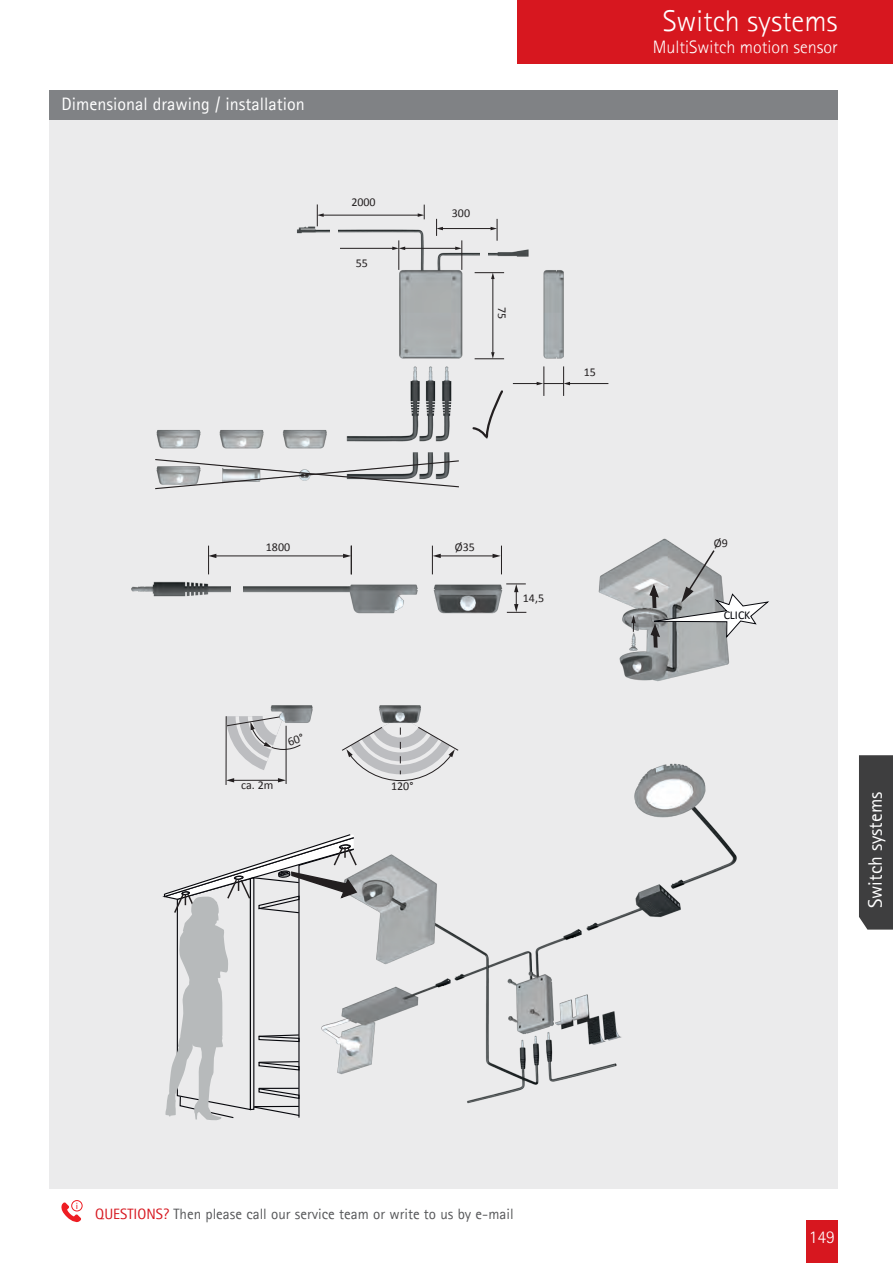
<style>
.page{position:relative;width:893px;height:1263px;background:#fff}
.page>*{position:absolute;margin:0;border:0;box-sizing:border-box;transform-origin:0 0}
.t1{font:300 30px "Agfa Rotis Sans Serif";color:#fff}
.t2{font:19.5px "Agfa Rotis Sans Serif";color:#fff}
.t3{font:18px "Agfa Rotis Sans Serif";color:#fff}
.t4{font:300 18px "Agfa Rotis Sans Serif";color:#fff}
.t5{font:300 18px "Rotis Sans Serif";color:#fff}
.t6{font:15px "Agfa Rotis Sans Serif";color:#57585a}
.t7{font:12px "Calibri";color:#231f20}
.t8{font:12px "Calibri";letter-spacing:-.02em;color:#06070c}
.t9{font:700 9px "Rotis Sans Serif";color:#ee1d23}
.s1{font-size:18px;color:#fff}
.s2{color:#d7171f}
</style>
<div class="page">
<div style="left:49px;top:120px;width:789px;height:1068px;background:#ebebec"></div>
<img style="left:156px;top:204px;width:453px;height:254px">
<svg style="left:155px;top:458px;width:304px;height:32px"></svg>
<hr style="left:322px;top:215px;width:97px;height:1px;background:#231f20">
<svg style="left:317px;top:204px;width:7px;height:22px"></svg>
<svg style="left:418px;top:205px;width:7px;height:14px"></svg>
<hr style="left:442px;top:228px;width:50px;height:1px;background:#231f20">
<svg style="left:436px;top:219px;width:7px;height:17px"></svg>
<svg style="left:491px;top:219px;width:7px;height:22px"></svg>
<hr style="left:563px;top:366px;width:1px;height:30px;background:#231f20">
<hr style="left:544px;top:366px;width:1px;height:30px;background:#231f20">
<hr style="left:569px;top:383px;width:39px;height:1px;background:#231f20">
<svg style="left:513px;top:382px;width:57px;height:3px"></svg>
<hr style="left:340px;top:248px;width:53px;height:1px;background:#231f20">
<hr style="left:493px;top:278px;width:1px;height:75px;background:#231f20">
<svg style="left:475px;top:272px;width:29px;height:7px"></svg>
<svg style="left:475px;top:352px;width:29px;height:7px"></svg>
<hr style="left:399px;top:240px;width:1px;height:30px;background:#231f20">
<hr style="left:462px;top:240px;width:1px;height:30px;background:#231f20">
<hr style="left:404px;top:248px;width:52px;height:1px;background:#231f20">
<svg style="left:392px;top:247px;width:13px;height:3px"></svg>
<svg style="left:455px;top:247px;width:7px;height:3px"></svg>
<div style="left:330px;top:223px;width:8px;height:26px;background:#ebebec"></div>
<div style="left:480px;top:241px;width:8px;height:26px;background:#ebebec"></div>
<svg style="left:471px;top:389px;width:33px;height:52px"></svg>
<img style="left:635px;top:538px;width:94px;height:144px">
<svg style="left:635px;top:615px;width:1px;height:17px"></svg>
<svg style="left:646px;top:548px;width:123px;height:101px"></svg>
<img style="left:131px;top:545px;width:504px;height:135px">
<svg style="left:506px;top:584px;width:20px;height:29px"></svg>
<hr style="left:215px;top:555px;width:130px;height:1px;background:#231f20">
<svg style="left:208px;top:546px;width:8px;height:28px"></svg>
<svg style="left:343px;top:546px;width:9px;height:28px"></svg>
<hr style="left:439px;top:555px;width:55px;height:1px;background:#231f20">
<svg style="left:432px;top:546px;width:9px;height:28px"></svg>
<svg style="left:493px;top:546px;width:9px;height:28px"></svg>
<div style="left:231px;top:569px;width:12px;height:40px;background:#ebebec"></div>
<img style="left:214px;top:763px;width:523px;height:358px">
<svg style="left:162px;top:833px;width:196px;height:287px"></svg>
<hr style="left:286px;top:726px;width:1px;height:58px;background:#231f20">
<hr style="left:226px;top:716px;width:1px;height:69px;background:#231f20">
<hr style="left:233px;top:780px;width:46px;height:1px;background:#231f20">
<svg style="left:226px;top:778px;width:8px;height:4px"></svg>
<svg style="left:278px;top:778px;width:8px;height:4px"></svg>
<svg style="left:341px;top:771px;width:118px;height:10px"></svg>
<img style="left:173px;top:643px;width:340px;height:128px">
<div style="left:859px;top:755px;width:34px;height:174px;background:#3e3e3f"></div>
<svg style="left:61px;top:1202px;width:20px;height:20px"></svg>
<div style="left:71px;top:1200px;width:11px;height:11px;border:1px solid #ee1d23;border-radius:50%"></div>
<div style="left:518px;top:0;width:375px;height:64px;background:#d7171f"></div>
<div style="left:49px;top:90px;width:789px;height:30px;background:#808285"></div>
<div style="left:806px;top:1220px;width:32px;height:43px;background:#d7171f"></div>
<svg style="left:226px;top:715px;width:76px;height:55px"></svg>
<p class="t3" style="left:61px;top:93px;width:245px">Dimensional drawing / installation</p>
<p class="t7" style="left:351px;top:194px;width:26px">2000</p>
<p class="t7" style="left:356px;top:255px;width:14px">55</p>
<p class="t7" style="left:266px;top:539px;width:26px">1800</p>
<p class="t7" style="left:452px;top:205px;width:20px">300</p>
<p class="t7" style="left:510px;top:307px;width:14px;rotate:90deg">75</p>
<h1 class="t1" style="left:663px;top:3px;width:176px">Switch systems</h1>
<p class="t4" style="left:653px;top:36px;width:186px">MultiSwitch motion sensor</p>
<p class="t7" style="left:584px;top:365px;width:14px">15</p>
<p class="t7" style="left:455px;top:539px;width:22px">Ø35</p>
<p class="t7" style="left:523px;top:590px;width:23px">14,5</p>
<p class="t7" style="left:714px;top:535px;width:16px">Ø9</p>
<p class="t8" style="left:724px;top:608px;width:28px">CLICK</p>
<p class="t7" style="left:241px;top:778px;width:34px">ca. 2m</p>
<p class="t7" style="left:391px;top:779px;width:24px">120°</p>
<h2 class="t2" style="left:863px;top:908px;width:118px;rotate:-90deg">Switch systems</h2>
<p class="t9" style="left:76px;top:1200px;width:4px">i</p>
<p class="t6" style="left:88px;top:1205px;width:428px"><span class="s1">F</span><span class="s2">QUESTIONS?</span> Then please call our service team or write to us by e-mail</p>
<p class="t5" style="left:809px;top:1226px;width:27px">149</p>
</div>
